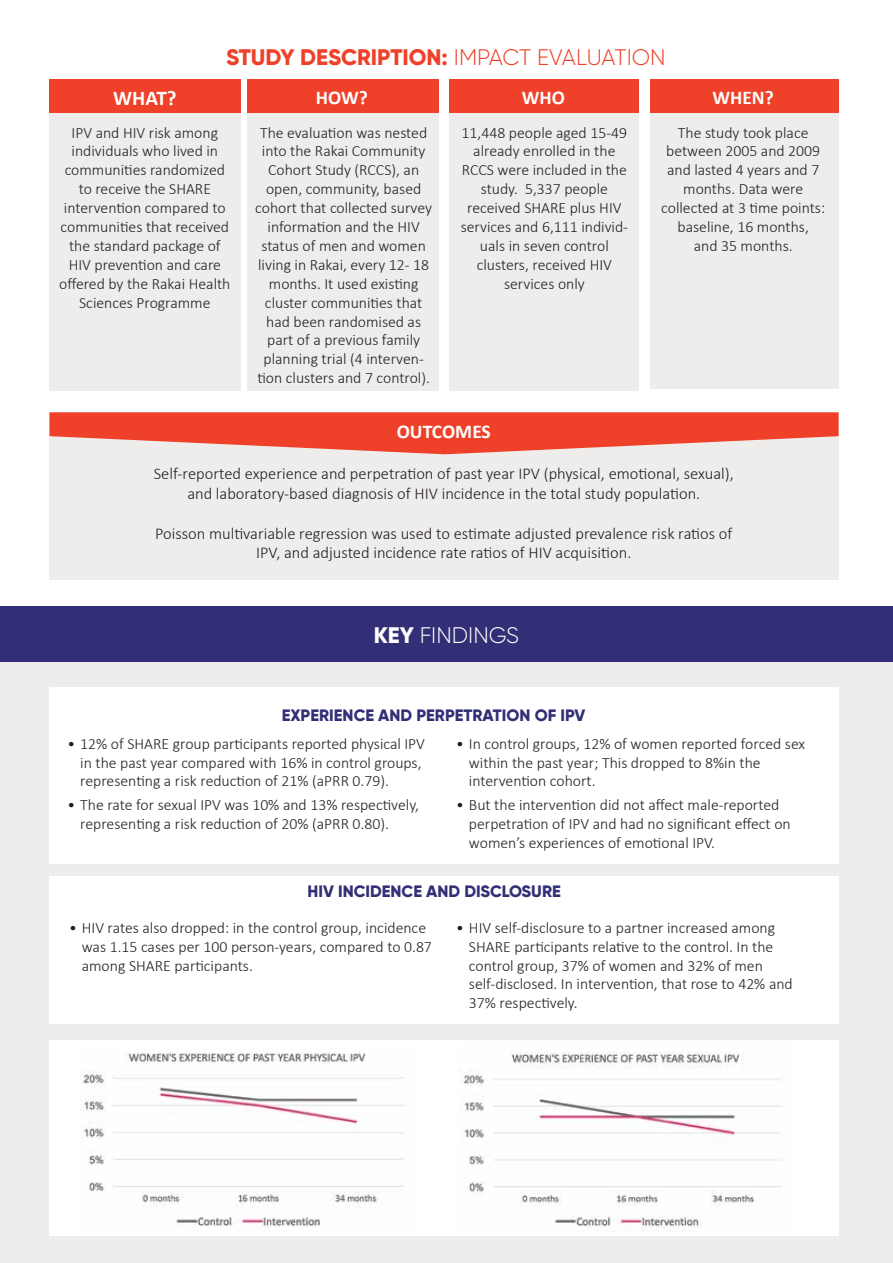
<style>
.page{position:relative;width:893px;height:1263px;background:#fff}
.page>*{position:absolute;margin:0;border:0;box-sizing:border-box;transform-origin:0 0}
.t1{font:800 22.5px "Gilroy";color:#ef4129}
.t2{font:300 22.5px "Gilroy";color:#fff}
.t3{font:700 21px "Calibri";color:#fff}
.t4{font:700 19.5px "Calibri";color:#fff}
.t5{font:300 16.5px/19.8px "Calibri";color:#231f20;text-align:center}
.t6{font:800 16.5px "Gilroy";color:#322f76}
.t7{font:300 15.75px/18.9px "Calibri";color:#231f20}
.s1{font-weight:300}
.s2{font-weight:800}
</style>
<div class="page">
<div style="left:1px;top:659px;width:892px;height:227px;background:#eeedeb"></div>
<div style="left:0;top:681px;width:893px;height:582px;background:#eeedeb"></div>
<div style="left:49px;top:687px;width:790px;height:176px;background:#fff"></div>
<div style="left:49px;top:876px;width:790px;height:147px;background:#fff"></div>
<div style="left:49px;top:1040px;width:790px;height:196px;background:#fff"></div>
<div style="left:49px;top:412px;width:790px;height:168px;background:#eeedeb"></div>
<div style="left:50px;top:110px;width:191px;height:280px;background:#eeedeb"></div>
<div style="left:248px;top:110px;width:191px;height:280px;background:#eeedeb"></div>
<div style="left:449px;top:110px;width:190px;height:280px;background:#eeedeb"></div>
<div style="left:650px;top:110px;width:189px;height:279px;background:#eeedeb"></div>
<div style="left:49px;top:79px;width:192px;height:34px;background:#ef4129"></div>
<div style="left:248px;top:79px;width:191px;height:34px;background:#ef4129"></div>
<div style="left:449px;top:79px;width:190px;height:34px;background:#ef4129"></div>
<div style="left:650px;top:79px;width:189px;height:34px;background:#ef4129"></div>
<svg style="left:49px;top:412px;width:790px;height:42px"></svg>
<div style="left:0;top:606px;width:893px;height:55px;background:#322f76"></div>
<img style="left:80px;top:1052px;width:324px;height:175px">
<img style="left:459px;top:1051px;width:323px;height:180px">
<h1 class="t1" style="left:226px;top:43px;width:441px">STUDY DESCRIPTION: <span class="s1">IMPACT EVALUATION</span></h1>
<h2 class="t3" style="left:113px;top:85px;width:65px">WHAT?</h2>
<p class="t4" style="left:316px;top:86px;width:53px">HOW?</p>
<p class="t4" style="left:522px;top:86px;width:45px">WHO</p>
<p class="t4" style="left:712px;top:86px;width:63px">WHEN?</p>
<p class="t7" style="left:59px;top:122px;width:173px;text-align:center">IPV and HIV risk among individuals who lived in communities randomized to receive the SHARE intervention compared to communities that received the standard package of<br>HIV prevention and care offered by the Rakai Health<br>Sciences Programme</p>
<p class="t7" style="left:255px;top:122px;width:178px;text-align:center">The evaluation was nested into the Rakai Community<br>Cohort Study (RCCS), an open, community, based cohort that collected survey information and the HIV status of men and women living in Rakai, every 12- 18 months. It used existing cluster communities that had been randomised as part of a previous family planning trial (4 interven&shy;tion clusters and 7 control).</p>
<p class="t7" style="left:461px;top:122px;width:169px;text-align:center">11,448 people aged 15-49 already enrolled in the<br>RCCS were included in the study. 5,337 people received SHARE plus HIV services and 6,111 individ&shy;uals in seven control clusters, received HIV services only</p>
<p class="t7" style="left:661px;top:122px;width:165px;text-align:center">The study took place between 2005 and 2009 and lasted 4 years and 7 months. Data were collected at 3 time points: baseline, 16 months,<br>and 35 months.</p>
<p class="t4" style="left:397px;top:419px;width:96px">OUTCOMES</p>
<p class="t5" style="left:154px;top:463px;width:581px">Self-reported experience and perpetration of past year IPV (physical, emotional, sexual), and laboratory-based diagnosis of HIV incidence in the total study population.</p>
<p class="t5" style="left:155px;top:522px;width:579px">Poisson multivariable regression was used to estimate adjusted prevalence risk ratios of<br>IPV, and adjusted incidence rate ratios of HIV acquisition.</p>
<h1 class="t2" style="left:374px;top:622px;width:147px"><span class="s2">KEY</span> FINDINGS</h1>
<p class="t6" style="left:282px;top:704px;width:305px">EXPERIENCE AND PERPETRATION OF IPV</p>
<p class="t7" style="left:80px;top:733px;width:346px;text-indent:-13px">• 12% of SHARE group participants reported physical IPV in the past year compared with 16% in control groups, representing a risk reduction of 21% (aPRR 0.79).</p>
<p class="t7" style="left:80px;top:795px;width:340px;text-indent:-13px">• The rate for sexual IPV was 10% and 13% respectively, representing a risk reduction of 20% (aPRR 0.80).</p>
<p class="t7" style="left:469px;top:733px;width:338px;text-indent:-13px">• In control groups, 12% of women reported forced sex within the past year; This dropped to 8%in the intervention cohort.</p>
<p class="t7" style="left:469px;top:795px;width:323px;text-indent:-13px">• But the intervention did not affect male-reported perpetration of IPV and had no significant effect on women’s experiences of emotional IPV.</p>
<p class="t6" style="left:308px;top:881px;width:255px">HIV INCIDENCE AND DISCLOSURE</p>
<p class="t7" style="left:82px;top:917px;width:352px;text-indent:-13px">• HIV rates also dropped: in the control group, incidence was 1.15 cases per 100 person-years, compared to 0.87 among SHARE participants.</p>
<p class="t7" style="left:469px;top:917px;width:325px;text-indent:-13px">• HIV self-disclosure to a partner increased among SHARE participants relative to the control. In the control group, 37% of women and 32% of men self-disclosed. In intervention, that rose to 42% and 37% respectively.</p>
</div>
